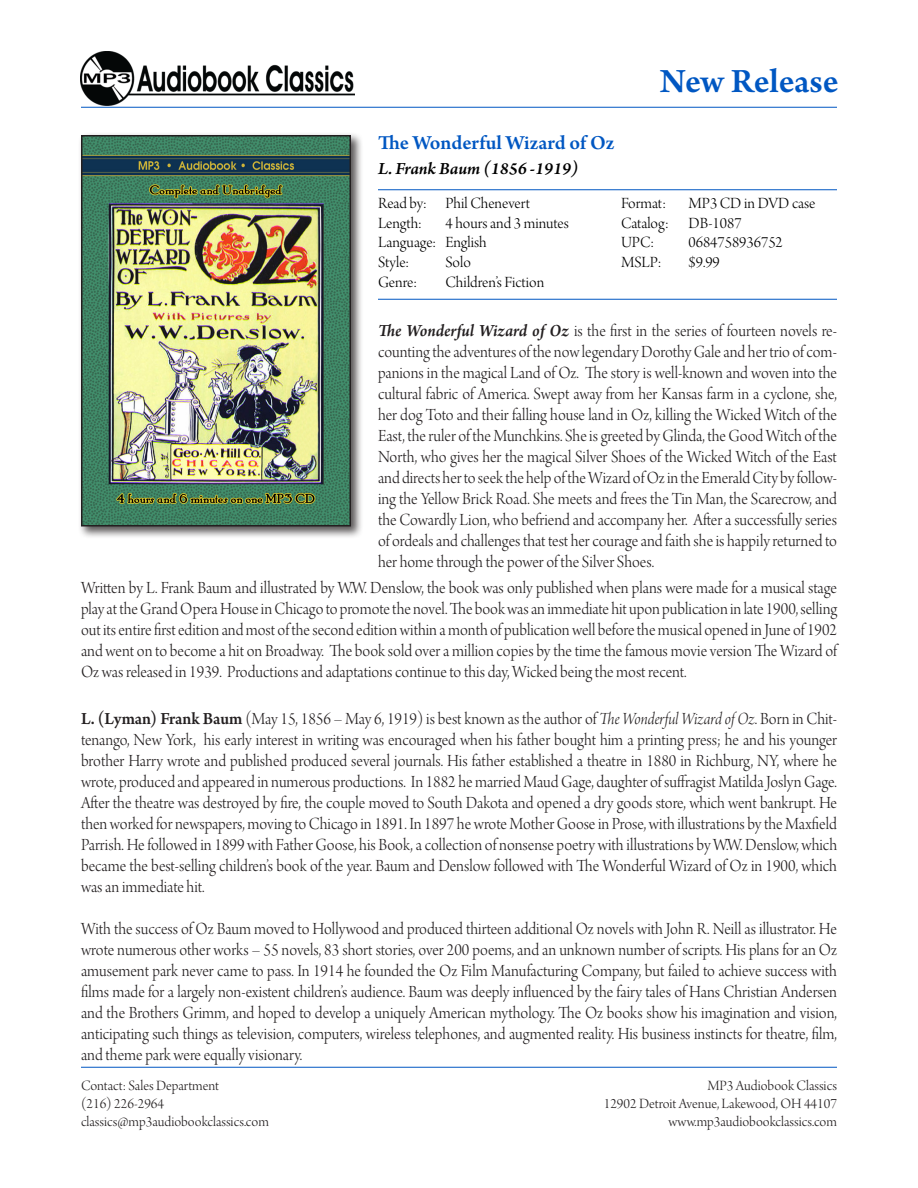
<style>
.page{position:relative;width:918px;height:1188px;background:#fff}
.page>*{position:absolute;margin:0;border:0;box-sizing:border-box;transform-origin:0 0}
.t1{font:600 36px "Arno Pro";letter-spacing:-.005em;color:#0057c2}
.t2{font:600 21px "Arno Pro";color:#0057c2}
.Description{font:18px/21px "Arno Pro Light Display";color:#231f20;text-align:justify;scale:.95 1}
.Summaries{font:18px/21px "Arno Pro Light Display";color:#231f20;text-align:justify;scale:.95 1}
.Data_table{font:italic 600 18px "Arno Pro";color:#000}
.Data_table-2{font:16.5px/19.8px "Arno Pro Light Display";color:#000}
.Data_table_2{font:16.5px/19.8px "Arno Pro Light Display";color:#000}
.Description-2{font:15px "Arno Pro Light Display";color:#231f20}
.s1{font-family:"Arno Pro";font-weight:600;font-style:italic}
.s2{font-family:"Arno Pro";font-weight:600}
.s3{font-family:"Arno Pro Light Italic Display"}
</style>
<div class="page">
<hr style="left:378px;top:189px;width:459px;height:1px;background:#0057c2">
<hr style="left:378px;top:299px;width:459px;height:1px;background:#0057c2">
<hr style="left:81px;top:1067px;width:756px;height:1px;background:#0057c2">
<hr style="left:81px;top:107px;width:756px;height:1px;background:#0057c2">
<div style="left:78px;top:132px;width:286px;height:407px;background:#231f20;opacity:.75"></div>
<img style="left:84px;top:138px;width:264px;height:385px">
<div style="left:81px;top:135px;width:270px;height:391px;border:2px solid #231f20"></div>
<img style="left:81px;top:52px;width:274px;height:54px">
<p class="t2" style="left:378px;top:131px;width:238px">The Wonderful Wizard of Oz</p>
<p class="Data_table" style="left:378px;top:158px;width:202px">L. Frank Baum (1856 -1919)</p>
<p class="t1" style="left:660px;top:60px;width:180px">New Release</p>
<p class="Data_table-2" style="left:378px;top:194px;width:153px">Read by: Phil Chenevert<br>Length:</p>
<p class="Data_table-2" style="left:446px;top:214px;width:125px">4 hours and 3 minutes</p>
<p class="Data_table-2" style="left:378px;top:234px;width:110px">Language: English</p>
<p class="Data_table-2" style="left:378px;top:254px;width:33px">Style:</p>
<p class="Data_table-2" style="left:446px;top:254px;width:27px">Solo</p>
<p class="Data_table-2" style="left:378px;top:273px;width:40px">Genre:</p>
<p class="Data_table-2" style="left:446px;top:273px;width:100px">Children’s Fiction</p>
<p class="Data_table_2" style="left:621px;top:194px;width:196px;text-indent:68px">MP3 CD in DVD case<br>Catalog: DB-1087</p>
<p class="Data_table_2" style="left:621px;top:234px;width:35px">UPC:</p>
<p class="Data_table_2" style="left:689px;top:234px;width:96px">0684758936752</p>
<p class="Data_table_2" style="left:621px;top:254px;width:42px">MSLP:</p>
<p class="Data_table_2" style="left:689px;top:254px;width:33px">$9.99</p>
<p class="Data_table_2" style="left:621px;top:194px;width:47px">Format:</p>
<p class="Summaries" style="left:378px;top:322px;width:485px"><span class="s1">The Wonderful Wizard of Oz</span> is the first in the series of fourteen novels re&shy;counting the adventures of the now legendary Dorothy Gale and her trio of com&shy;panions in the magical Land of Oz. The story is well-known and woven into the cultural fabric of America. Swept away from her Kansas farm in a cyclone, she, her dog Toto and their falling house land in Oz, killing the Wicked Witch of the East, the ruler of the Munchkins. She is greeted by Glinda, the Good Witch of the North, who gives her the magical Silver Shoes of the Wicked Witch of the East and directs her to seek the help of the Wizard of Oz in the Emerald City by follow&shy;ing the Yellow Brick Road. She meets and frees the Tin Man, the Scarecrow, and the Cowardly Lion, who befriend and accompany her. After a successfully series of ordeals and challenges that test her courage and faith she is happily returned to her home through the power of the Silver Shoes.</p>
<p class="Summaries" style="left:81px;top:578px;width:797px">Written by L. Frank Baum and illustrated by W.W. Denslow, the book was only published when plans were made for a musical stage play at the Grand Opera House in Chicago to promote the novel. The book was an immediate hit upon publication in late 1900, selling out its entire first edition and most of the second edition within a month of publication well before the musical opened in June of 1902 and went on to become a hit on Broadway. The book sold over a million copies by the time the famous movie version The Wizard of Oz was released in 1939. Productions and adaptations continue to this day, Wicked being the most recent.</p>
<p class="Description" style="left:81px;top:709px;width:797px"><span class="s2">L. (Lyman) Frank Baum</span> (May 15, 1856 – May 6, 1919) is best known as the author of <span class="s3">The Wonderful Wizard of Oz</span>. Born in Chit&shy;tenango, New York, his early interest in writing was encouraged when his father bought him a printing press; he and his younger brother Harry wrote and published produced several journals. His father established a theatre in 1880 in Richburg, NY, where he wrote, produced and appeared in numerous productions. In 1882 he married Maud Gage, daughter of suffragist Matilda Joslyn Gage.<br>After the theatre was destroyed by fire, the couple moved to South Dakota and opened a dry goods store, which went bankrupt. He then worked for newspapers, moving to Chicago in 1891. In 1897 he wrote Mother Goose in Prose, with illustrations by the Maxfield Parrish. He followed in 1899 with Father Goose, his Book, a collection of nonsense poetry with illustrations by W.W. Denslow, which became the best-selling children’s book of the year. Baum and Denslow followed with The Wonderful Wizard of Oz in 1900, which was an immediate hit.</p>
<p class="Description" style="left:81px;top:919px;width:797px">With the success of Oz Baum moved to Hollywood and produced thirteen additional Oz novels with John R. Neill as illustrator. He wrote numerous other works – 55 novels, 83 short stories, over 200 poems, and an unknown number of scripts. His plans for an Oz amusement park never came to pass. In 1914 he founded the Oz Film Manufacturing Company, but failed to achieve success with films made for a largely non-existent children’s audience. Baum was deeply influenced by the fairy tales of Hans Christian Andersen and the Brothers Grimm, and hoped to develop a uniquely American mythology. The Oz books show his imagination and vision, anticipating such things as television, computers, wireless telephones, and augmented reality. His business instincts for theatre, film, and theme park were equally visionary.</p>
<p class="Description-2" style="left:81px;top:1078px;width:140px">Contact: Sales Department</p>
<p class="Description-2" style="left:81px;top:1096px;width:85px">(216) 226-2964</p>
<p class="Description-2" style="left:81px;top:1114px;width:189px">classics@mp3audiobookclassics.com</p>
<p class="Description-2" style="left:707px;top:1078px;width:131px">MP3 Audiobook Classics</p>
<p class="Description-2" style="left:604px;top:1096px;width:235px">12902 Detroit Avenue, Lakewood, OH 44107</p>
<p class="Description-2" style="left:669px;top:1114px;width:170px">www.mp3audiobookclassics.com</p>
</div>
